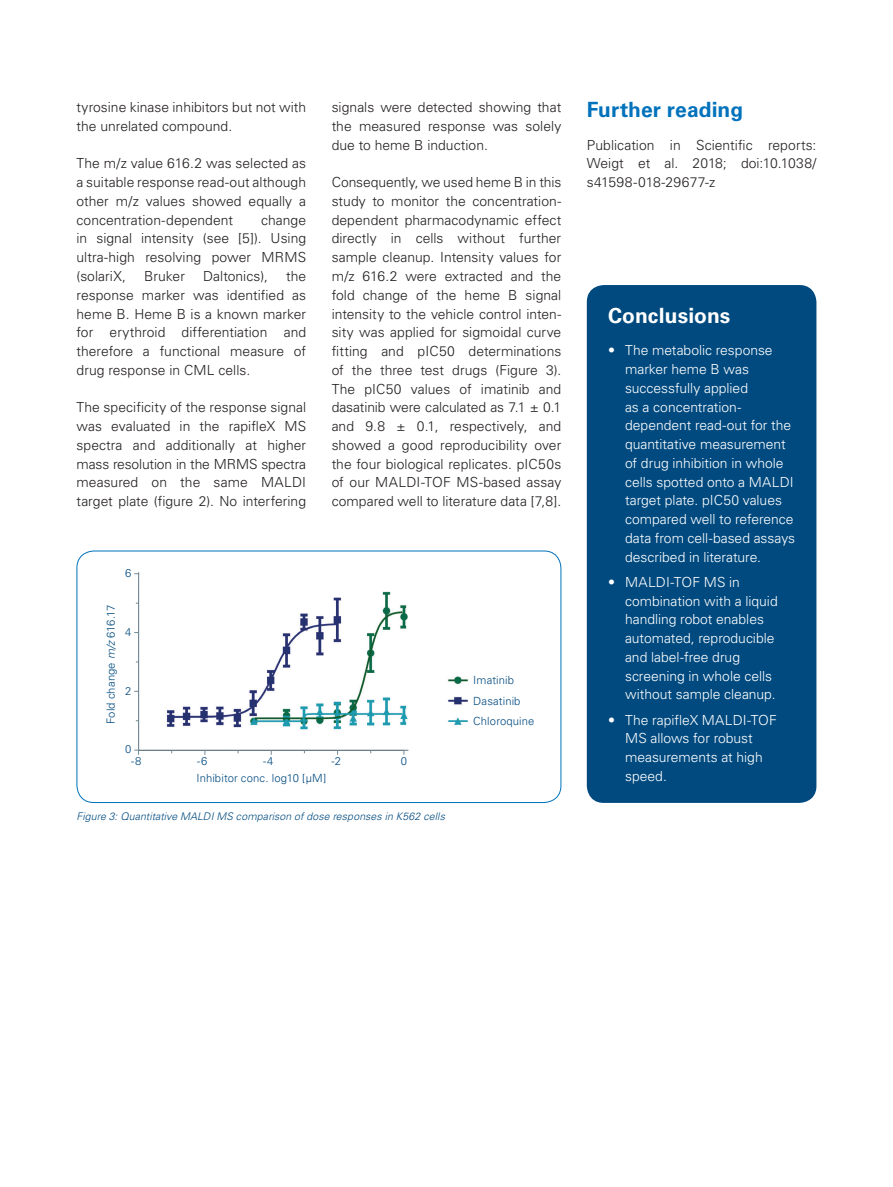
<style>
.page{position:relative;width:893px;height:1187px;background:#fff}
.page>*{position:absolute;margin:0;border:0;box-sizing:border-box;transform-origin:0 0}
.application_subhead{font:700 21px "Univers LT Std";letter-spacing:.005em;color:#0072bc}
.t1{font:700 21px "Univers LT Std";letter-spacing:.005em;color:#fff}
.application_body{font:300 13.8px/18.8px "Univers LT Std";color:#231f20;text-align:justify}
.t2{font:300 13.8px/18.8px "Univers LT Std";color:#fff}
.application_half-spa{font:300 11.25px "Univers LT Std";letter-spacing:.01em;color:#004a7f}
.AN_Figure_legend{font:italic 300 10.5px "Univers LT Std";letter-spacing:.01em;color:#004a7f}
.s1{font-style:italic}
</style>
<div class="page">
<div style="left:587px;top:285px;width:229px;height:517px;background:#004a7f;border-radius:17px"></div>
<div style="left:77px;top:550px;width:484px;height:252px;border:1px solid #0072bc;border-radius:17px"></div>
<svg style="left:137px;top:572px;width:272px;height:179px"></svg>
<img style="left:448px;top:676px;width:20px;height:49px">
<p class="application_body" style="left:77px;top:98px;width:231px">tyrosine kinase inhibitors but not with the unrelated compound.</p>
<p class="application_body" style="left:77px;top:154px;width:231px">The m/z value 616.2 was selected as a suitable response read-out although other m/z values showed equally a concentration-dependent</p>
<p class="application_body" style="left:77px;top:210px;width:231px;text-indent:185px">change in signal intensity (see [5]). Using ultra-high resolving power MRMS (solariX,</p>
<p class="application_body" style="left:77px;top:267px;width:231px;text-indent:210px">the response marker was identified as heme B. Heme B is a known marker for erythroid differentiation and therefore a functional measure of drug response in CML cells.</p>
<p class="application_body" style="left:77px;top:398px;width:231px">The specificity of the response signal was evaluated in the rapifleX MS spectra and additionally at higher mass resolution in the MRMS spectra measured on the same MALDI target plate (figure 2). No interfering</p>
<p class="application_body" style="left:144px;top:267px;width:42px">Bruker</p>
<p class="application_body" style="left:203px;top:267px;width:66px">Daltonics),</p>
<p class="application_half-spa" style="left:125px;top:566px;width:8px">6</p>
<p class="application_half-spa" style="left:104px;top:724px;width:121px;rotate:-90deg">Fold change <span class="s1">m/z</span> 616.17</p>
<p class="application_half-spa" style="left:125px;top:625px;width:8px">4</p>
<p class="application_half-spa" style="left:125px;top:684px;width:8px">2</p>
<p class="application_half-spa" style="left:125px;top:742px;width:8px">0</p>
<p class="application_body" style="left:332px;top:98px;width:231px">signals were detected showing that the measured response was solely due to heme B induction.</p>
<p class="application_body" style="left:332px;top:173px;width:231px">Consequently, we used heme B in this study to monitor the concentration&shy;dependent pharmacodynamic effect directly in cells without further sample cleanup. Intensity values for m/z 616.2 were extracted and the fold change of the heme B signal intensity to the vehicle control inten&shy;sity was applied for sigmoidal curve fitting and pIC50 determinations of the three test drugs (Figure 3).<br>The pIC50 values of imatinib and dasatinib were calculated as 7.1 ± 0.1 and 9.8 ± 0.1, respectively, and showed a good reproducibility over the four biological replicates. pIC50s of our MALDI-TOF MS-based assay compared well to literature data [7,8].</p>
<p class="application_half-spa" style="left:473px;top:673px;width:42px">Imatinib</p>
<p class="application_half-spa" style="left:473px;top:694px;width:49px">Dasatinib</p>
<p class="application_half-spa" style="left:473px;top:714px;width:63px">Chloroquine</p>
<p class="application_half-spa" style="left:131px;top:754px;width:12px">-8</p>
<p class="application_half-spa" style="left:197px;top:754px;width:12px">-6</p>
<p class="application_half-spa" style="left:263px;top:754px;width:12px">-4</p>
<p class="application_half-spa" style="left:331px;top:754px;width:11px">-2</p>
<p class="application_half-spa" style="left:401px;top:754px;width:8px">0</p>
<p class="application_half-spa" style="left:196px;top:770px;width:131px">Inhibitor conc. log10 [µM]</p>
<p class="AN_Figure_legend" style="left:77px;top:809px;width:370px">Figure 3: Quantitative MALDI MS comparison of dose responses in K562 cells</p>
<p class="application_subhead" style="left:587px;top:98px;width:158px">Further reading</p>
<p class="application_body" style="left:587px;top:135px;width:231px">Publication in Scientific reports:<br>Weigt et al. 2018; doi:10.1038/ s41598-018-29677-z</p>
<p class="t1" style="left:608px;top:303px;width:124px">Conclusions</p>
<p class="t2" style="left:625px;top:341px;width:172px;text-indent:-17px">• The metabolic response marker heme B was successfully applied<br>as a concentration&shy;dependent read-out for the quantitative measurement of drug inhibition in whole cells spotted onto a MALDI target plate. pIC50 values compared well to reference data from cell-based assays described in literature.</p>
<p class="t2" style="left:625px;top:572px;width:154px;text-indent:-17px">• MALDI-TOF MS in combination with a liquid handling robot enables automated, reproducible and label-free drug screening in whole cells without sample cleanup.</p>
<p class="t2" style="left:625px;top:710px;width:153px;text-indent:-17px">• The rapifleX MALDI-TOF<br>MS allows for robust measurements at high speed.</p>
</div>
